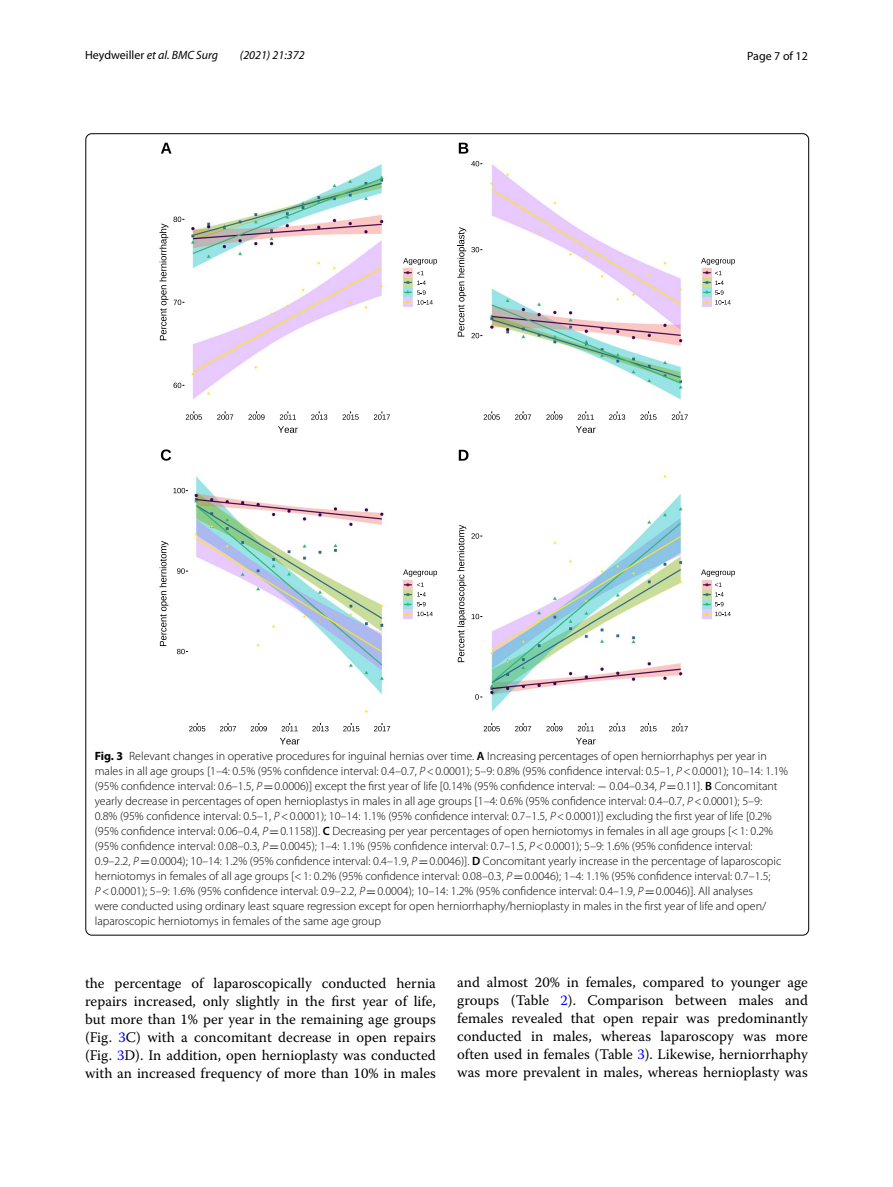
<style>
.page{position:relative;width:893px;height:1187px;background:#fff}
.page>*{position:absolute;margin:0;border:0;box-sizing:border-box;transform-origin:0 0}
.t1{font:14.7px/18px "Warnock Pro";color:#000;text-align:justify}
.t2{font:300 12px/15px "Myriad Pro";color:#000}
.t3{font:italic 12px "Myriad Pro";color:#000}
.t4{font:12px "Myriad Pro";color:#000}
.s1{font-style:normal}
.s2{font-weight:700}
.s3{font-weight:600}
.s4{font-style:italic}
.s5{font-family:"MTSY";font-weight:400}
.s6{color:#00f}
</style>
<div class="page">
<img style="left:192px;top:165px;width:519px;height:547px">
<svg style="left:174px;top:382px;width:10px;height:6px"></svg>
<svg style="left:186px;top:411px;width:16px;height:9px"></svg>
<svg style="left:217px;top:411px;width:16px;height:9px"></svg>
<svg style="left:248px;top:411px;width:17px;height:9px"></svg>
<svg style="left:280px;top:411px;width:16px;height:9px"></svg>
<svg style="left:311px;top:411px;width:16px;height:9px"></svg>
<svg style="left:342px;top:411px;width:17px;height:9px"></svg>
<svg style="left:374px;top:411px;width:16px;height:9px"></svg>
<svg style="left:278px;top:426px;width:20px;height:7px"></svg>
<svg style="left:160px;top:217px;width:24px;height:123px"></svg>
<svg style="left:403px;top:258px;width:34px;height:7px"></svg>
<svg style="left:417px;top:271px;width:16px;height:33px"></svg>
<svg style="left:471px;top:161px;width:11px;height:5px"></svg>
<svg style="left:484px;top:411px;width:16px;height:9px"></svg>
<svg style="left:515px;top:411px;width:16px;height:9px"></svg>
<svg style="left:546px;top:411px;width:16px;height:9px"></svg>
<svg style="left:578px;top:411px;width:16px;height:9px"></svg>
<svg style="left:609px;top:411px;width:16px;height:9px"></svg>
<svg style="left:640px;top:411px;width:17px;height:9px"></svg>
<svg style="left:672px;top:411px;width:16px;height:9px"></svg>
<svg style="left:576px;top:426px;width:20px;height:7px"></svg>
<svg style="left:457px;top:227px;width:25px;height:111px"></svg>
<svg style="left:701px;top:258px;width:34px;height:7px"></svg>
<svg style="left:715px;top:271px;width:16px;height:33px"></svg>
<svg style="left:173px;top:488px;width:15px;height:5px"></svg>
<svg style="left:177px;top:568px;width:11px;height:5px"></svg>
<svg style="left:177px;top:648px;width:11px;height:6px"></svg>
<svg style="left:189px;top:723px;width:16px;height:8px"></svg>
<svg style="left:220px;top:723px;width:16px;height:8px"></svg>
<svg style="left:251px;top:723px;width:16px;height:8px"></svg>
<svg style="left:282px;top:723px;width:16px;height:8px"></svg>
<svg style="left:312px;top:723px;width:17px;height:8px"></svg>
<svg style="left:343px;top:723px;width:16px;height:8px"></svg>
<svg style="left:374px;top:723px;width:16px;height:8px"></svg>
<svg style="left:280px;top:737px;width:19px;height:7px"></svg>
<svg style="left:160px;top:541px;width:8px;height:105px"></svg>
<svg style="left:403px;top:569px;width:34px;height:7px"></svg>
<svg style="left:417px;top:582px;width:7px;height:4px"></svg>
<svg style="left:417px;top:592px;width:9px;height:4px"></svg>
<svg style="left:417px;top:602px;width:16px;height:14px"></svg>
<svg style="left:475px;top:694px;width:7px;height:5px"></svg>
<svg style="left:484px;top:723px;width:16px;height:8px"></svg>
<svg style="left:515px;top:723px;width:16px;height:8px"></svg>
<svg style="left:546px;top:723px;width:16px;height:8px"></svg>
<svg style="left:578px;top:723px;width:16px;height:8px"></svg>
<svg style="left:609px;top:723px;width:16px;height:8px"></svg>
<svg style="left:640px;top:723px;width:17px;height:8px"></svg>
<svg style="left:672px;top:723px;width:16px;height:8px"></svg>
<svg style="left:576px;top:737px;width:20px;height:7px"></svg>
<svg style="left:457px;top:525px;width:25px;height:137px"></svg>
<svg style="left:701px;top:569px;width:34px;height:7px"></svg>
<svg style="left:715px;top:582px;width:6px;height:4px"></svg>
<svg style="left:715px;top:592px;width:9px;height:4px"></svg>
<svg style="left:715px;top:602px;width:16px;height:14px"></svg>
<svg style="left:459px;top:450px;width:9px;height:10px"></svg>
<svg style="left:161px;top:449px;width:10px;height:11px"></svg>
<svg style="left:459px;top:143px;width:9px;height:10px"></svg>
<svg style="left:161px;top:143px;width:10px;height:10px"></svg>
<p class="t3" style="left:85px;top:48px;width:135px"><span class="s1">Heydweiller</span> et al. BMC Surg</p>
<p class="t3" style="left:240px;top:48px;width:66px">(2021) 21:372</p>
<p class="t4" style="left:747px;top:48px;width:62px">Page 7 of 12</p>
<p class="t2" style="left:95px;top:748px;width:695px"><span class="s2">Fig. 3</span> Relevant changes in operative procedures for inguinal hernias over time. <span class="s3">A</span> Increasing percentages of open herniorrhaphys per year in males in all age groups [1–4: 0.5% (95% confidence interval: 0.4–0.7, <span class="s4">P</span>&lt;0.0001); 5–9: 0.8% (95% confidence interval: 0.5–1, <span class="s4">P</span>&lt;0.0001); 10–14: 1.1% (95% confidence interval: 0.6–1.5, <span class="s4">P</span><span class="s5">=</span>0.0006)] except the first year of life [0.14% (95% confidence interval: <span class="s5">−</span> 0.04–0.34, <span class="s4">P</span><span class="s5">=</span>0.11]. <span class="s3">B</span> Concomitant yearly decrease in percentages of open hernioplastys in males in all age groups [1–4: 0.6% (95% confidence interval: 0.4–0.7, <span class="s4">P</span>&lt;0.0001); 5–9:<br>0.8% (95% confidence interval: 0.5–1, <span class="s4">P</span>&lt;0.0001); 10–14: 1.1% (95% confidence interval: 0.7–1.5, <span class="s4">P</span>&lt;0.0001)] excluding the first year of life [0.2% (95% confidence interval: 0.06–0.4, <span class="s4">P</span><span class="s5">=</span>0.1158)]. <span class="s3">C</span> Decreasing per year percentages of open herniotomys in females in all age groups [&lt;1: 0.2% (95% confidence interval: 0.08–0.3, <span class="s4">P</span><span class="s5">=</span>0.0045); 1–4: 1.1% (95% confidence interval: 0.7–1.5, <span class="s4">P</span>&lt;0.0001); 5–9: 1.6% (95% confidence interval:<br>0.9–2.2, <span class="s4">P</span><span class="s5">=</span>0.0004); 10–14: 1.2% (95% confidence interval: 0.4–1.9, <span class="s4">P</span><span class="s5">=</span>0.0046)]. <span class="s3">D</span> Concomitant yearly increase in the percentage of laparoscopic herniotomys in females of all age groups [&lt;1: 0.2% (95% confidence interval: 0.08–0.3, <span class="s4">P</span><span class="s5">=</span>0.0046); 1–4: 1.1% (95% confidence interval: 0.7–1.5; <span class="s4">P</span>&lt;0.0001); 5–9: 1.6% (95% confidence interval: 0.9–2.2, <span class="s4">P</span><span class="s5">=</span>0.0004); 10–14: 1.2% (95% confidence interval: 0.4–1.9, <span class="s4">P</span><span class="s5">=</span>0.0046)]. All analyses<br>were conducted using ordinary least square regression except for open herniorrhaphy/hernioplasty in males in the first year of life and open/ laparoscopic herniotomys in females of the same age group</p>
<p class="t1" style="left:85px;top:973px;width:352px">the percentage of laparoscopically conducted hernia repairs increased, only slightly in the first year of life, but more than 1% per year in the remaining age groups (Fig. <span class="s6">3</span>C) with a concomitant decrease in open repairs (Fig. <span class="s6">3</span>D). In addition, open hernioplasty was conducted with an increased frequency of more than 10% in males</p>
<p class="t1" style="left:457px;top:973px;width:352px">and almost 20% in females, compared to younger age groups (Table <span class="s6">2</span>). Comparison between males and females revealed that open repair was predominantly conducted in males, whereas laparoscopy was more often used in females (Table <span class="s6">3</span>). Likewise, herniorrhaphy was more prevalent in males, whereas hernioplasty was</p>
</div>
